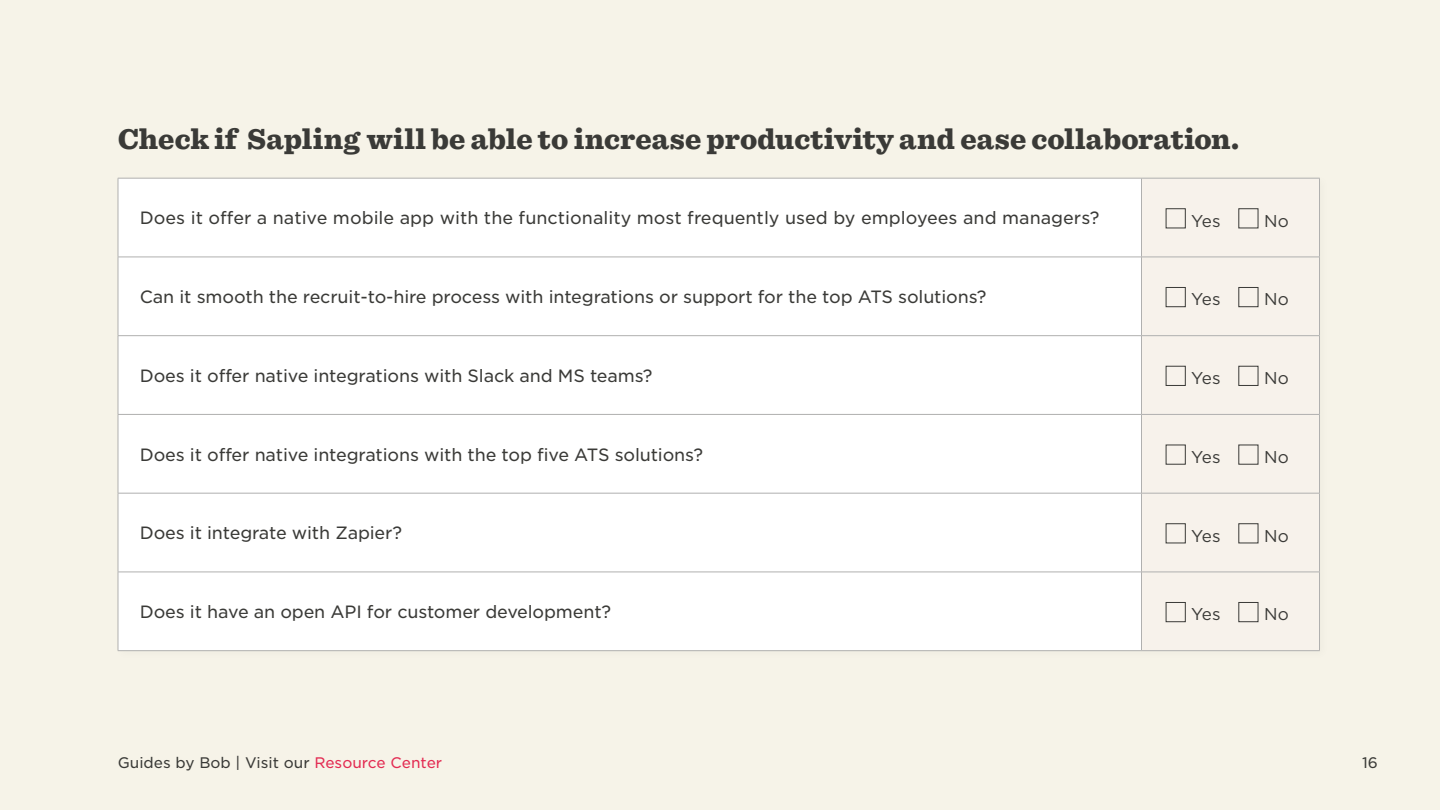
<style>
.page{position:relative;width:1440px;height:810px;background:#f6f3e8}
.page>*{position:absolute;margin:0;border:0;box-sizing:border-box;transform-origin:0 0}
.t1{font:900 30px "Sentinel";letter-spacing:.005em;color:#3a3a37}
.t2{font:17.1px "Gotham S Sm";letter-spacing:-.01em;color:#3a3a37}
.t3{font:17.1px "Gotham HTF";letter-spacing:.015em;color:#3a3a37}
.t4{font:14.7px "Gotham S Sm";color:#3a3a37}
.s1{color:#e32b52}
</style>
<div class="page">
<div style="left:113px;top:173px;width:1218px;height:489px;background:#000;opacity:.03"></div>
<div style="left:119px;top:179px;width:1022px;height:471px;background:#fff"></div>
<svg style="left:1142px;top:179px;width:177px;height:471px"></svg>
<hr style="left:118px;top:178px;width:1024px;height:1px;background:#b0b0af">
<hr style="left:118px;top:178px;width:1px;height:79px;background:#b0b0af">
<hr style="left:1142px;top:178px;width:178px;height:1px;background:#b0b0af">
<hr style="left:1141px;top:178px;width:1px;height:79px;background:#b0b0af">
<hr style="left:1319px;top:178px;width:1px;height:79px;background:#b0b0af">
<hr style="left:118px;top:257px;width:1024px;height:1px;background:#b0b0af">
<hr style="left:118px;top:257px;width:1px;height:78px;background:#b0b0af">
<hr style="left:1142px;top:257px;width:178px;height:1px;background:#b0b0af">
<hr style="left:1141px;top:257px;width:1px;height:78px;background:#b0b0af">
<hr style="left:1319px;top:257px;width:1px;height:78px;background:#b0b0af">
<hr style="left:118px;top:335px;width:1024px;height:1px;background:#b0b0af">
<hr style="left:118px;top:336px;width:1px;height:78px;background:#b0b0af">
<hr style="left:1142px;top:335px;width:178px;height:1px;background:#b0b0af">
<hr style="left:1141px;top:336px;width:1px;height:78px;background:#b0b0af">
<hr style="left:1319px;top:336px;width:1px;height:78px;background:#b0b0af">
<hr style="left:118px;top:414px;width:1024px;height:1px;background:#b0b0af">
<hr style="left:118px;top:415px;width:1px;height:78px;background:#b0b0af">
<hr style="left:1142px;top:414px;width:178px;height:1px;background:#b0b0af">
<hr style="left:1141px;top:415px;width:1px;height:78px;background:#b0b0af">
<hr style="left:1319px;top:415px;width:1px;height:78px;background:#b0b0af">
<hr style="left:118px;top:493px;width:1024px;height:1px;background:#b0b0af">
<hr style="left:118px;top:493px;width:1px;height:79px;background:#b0b0af">
<hr style="left:1142px;top:493px;width:178px;height:1px;background:#b0b0af">
<hr style="left:1141px;top:493px;width:1px;height:79px;background:#b0b0af">
<hr style="left:1319px;top:493px;width:1px;height:79px;background:#b0b0af">
<hr style="left:118px;top:572px;width:1024px;height:1px;background:#b0b0af">
<hr style="left:118px;top:572px;width:1px;height:78px;background:#b0b0af">
<hr style="left:1142px;top:572px;width:178px;height:1px;background:#b0b0af">
<hr style="left:1141px;top:572px;width:1px;height:78px;background:#b0b0af">
<hr style="left:1319px;top:572px;width:1px;height:78px;background:#b0b0af">
<hr style="left:118px;top:650px;width:1024px;height:1px;background:#b0b0af">
<hr style="left:1142px;top:650px;width:178px;height:1px;background:#b0b0af">
<div style="left:1166px;top:208px;width:20px;height:20px;border:1px solid #3a3a37"></div>
<div style="left:1238px;top:208px;width:20px;height:20px;border:1px solid #3a3a37"></div>
<div style="left:1166px;top:287px;width:20px;height:20px;border:1px solid #3a3a37"></div>
<div style="left:1238px;top:287px;width:20px;height:20px;border:1px solid #3a3a37"></div>
<div style="left:1166px;top:366px;width:20px;height:20px;border:1px solid #3a3a37"></div>
<div style="left:1238px;top:366px;width:20px;height:20px;border:1px solid #3a3a37"></div>
<div style="left:1166px;top:445px;width:20px;height:20px;border:1px solid #3a3a37"></div>
<div style="left:1238px;top:445px;width:20px;height:20px;border:1px solid #3a3a37"></div>
<div style="left:1166px;top:523px;width:20px;height:20px;border:1px solid #3a3a37"></div>
<div style="left:1238px;top:523px;width:20px;height:20px;border:1px solid #3a3a37"></div>
<div style="left:1166px;top:602px;width:20px;height:20px;border:1px solid #3a3a37"></div>
<div style="left:1238px;top:602px;width:20px;height:20px;border:1px solid #3a3a37"></div>
<h1 class="t1" style="left:118px;top:121px;width:1123px">Check if Sapling will be able to increase productivity and ease collaboration.</h1>
<p class="t2" style="left:140px;top:207px;width:961px">Does it offer a native mobile app with the functionality most frequently used by employees and managers?</p>
<p class="t3" style="left:1191px;top:211px;width:31px">Yes</p>
<p class="t3" style="left:1264px;top:211px;width:26px">No</p>
<p class="t2" style="left:140px;top:285px;width:848px">Can it smooth the recruit-to-hire process with integrations or support for the top ATS solutions?</p>
<p class="t3" style="left:1191px;top:290px;width:31px">Yes</p>
<p class="t3" style="left:1264px;top:290px;width:26px">No</p>
<p class="t2" style="left:140px;top:364px;width:514px">Does it offer native integrations with Slack and MS teams?</p>
<p class="t3" style="left:1191px;top:369px;width:31px">Yes</p>
<p class="t3" style="left:1264px;top:369px;width:26px">No</p>
<p class="t2" style="left:140px;top:443px;width:565px">Does it offer native integrations with the top five ATS solutions?</p>
<p class="t3" style="left:1191px;top:447px;width:31px">Yes</p>
<p class="t3" style="left:1264px;top:447px;width:26px">No</p>
<p class="t2" style="left:140px;top:522px;width:264px">Does it integrate with Zapier?</p>
<p class="t3" style="left:1191px;top:526px;width:31px">Yes</p>
<p class="t3" style="left:1264px;top:526px;width:26px">No</p>
<p class="t2" style="left:140px;top:600px;width:473px">Does it have an open API for customer development?</p>
<p class="t3" style="left:1191px;top:605px;width:31px">Yes</p>
<p class="t3" style="left:1264px;top:605px;width:26px">No</p>
<p class="t4" style="left:118px;top:753px;width:326px">Guides by Bob | Visit our <span class="s1">Resource Center</span></p>
<p class="t4" style="left:1362px;top:753px;width:17px">16</p>
</div>
